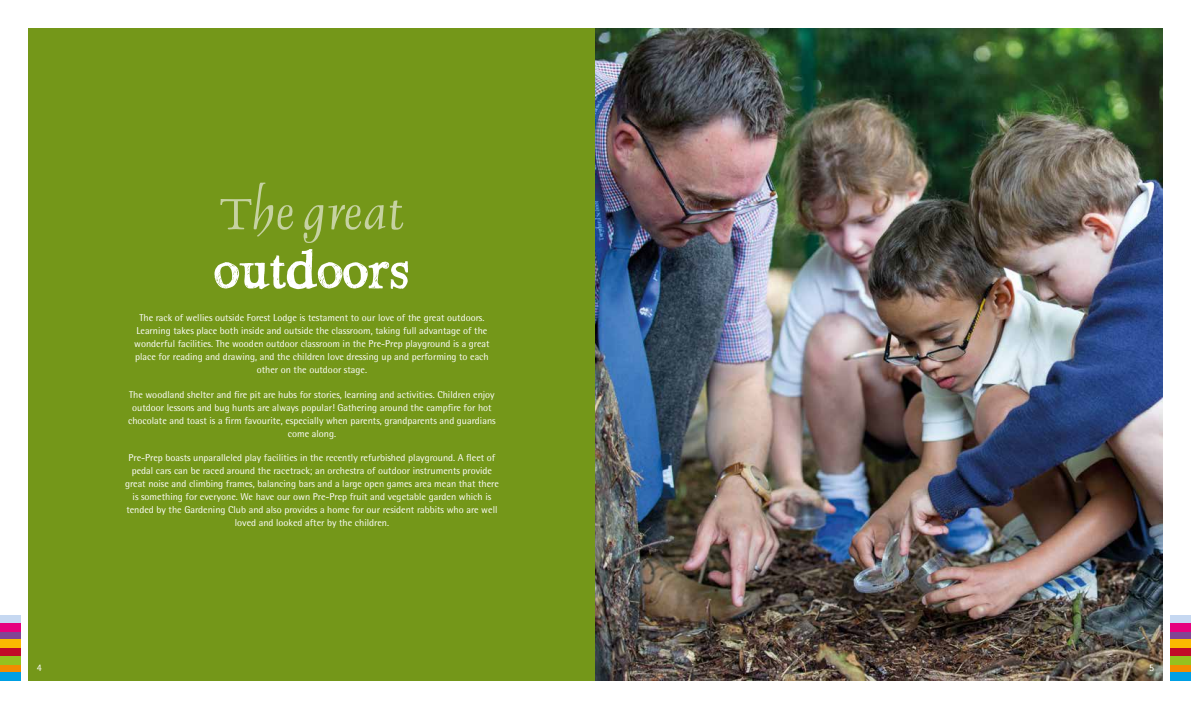
<style>
.page{position:relative;width:1191px;height:709px;background:#fff}
.page>*{position:absolute;margin:0;border:0;box-sizing:border-box;transform-origin:0 0}
.t1{font:62px "OPTI Delphin One";letter-spacing:-.005em;color:#c6d2a2}
.t2{font:57px "Hand Scribble Sketch Times";color:#fff}
.t3{font:10px/13px "Rotis Semi Sans Std";color:#fff;text-align:center}
</style>
<div class="page">
<div style="left:0;top:615px;width:21px;height:8px;background:#c6d8f1"></div>
<div style="left:0;top:631px;width:21px;height:8px;background:#814594"></div>
<div style="left:0;top:648px;width:21px;height:8px;background:#c10a27"></div>
<div style="left:0;top:664px;width:21px;height:8px;background:#f28c00"></div>
<div style="left:0;top:623px;width:21px;height:8px;background:#e6007d"></div>
<div style="left:0;top:639px;width:21px;height:9px;background:#fbba00"></div>
<div style="left:0;top:656px;width:21px;height:8px;background:#95c11f"></div>
<div style="left:0;top:672px;width:21px;height:8px;background:#009fe3"></div>
<div style="left:1169px;top:615px;width:22px;height:8px;background:#c6d8f1"></div>
<div style="left:1169px;top:631px;width:22px;height:8px;background:#814594"></div>
<div style="left:1169px;top:648px;width:22px;height:8px;background:#c10a27"></div>
<div style="left:1169px;top:664px;width:22px;height:8px;background:#f28c00"></div>
<div style="left:1169px;top:623px;width:22px;height:8px;background:#e6007d"></div>
<div style="left:1169px;top:639px;width:22px;height:9px;background:#fbba00"></div>
<div style="left:1169px;top:656px;width:22px;height:8px;background:#95c11f"></div>
<div style="left:1169px;top:672px;width:22px;height:8px;background:#009fe3"></div>
<div style="left:28px;top:28px;width:567px;height:652px;background:#749719"></div>
<img style="left:595px;top:28px;width:567px;height:652px">
<h1 class="t1" style="left:219px;top:182px;width:188px">The great</h1>
<h2 class="t2" style="left:214px;top:235px;width:197px">outdoors</h2>
<p class="t3" style="left:134px;top:311px;width:357px">The rack of wellies outside Forest Lodge is testament to our love of the great outdoors.<br>Learning takes place both inside and outside the classroom, taking full advantage of the wonderful facilities. The wooden outdoor classroom in the Pre-Prep playground is a great place for reading and drawing, and the children love dressing up and performing to each other on the outdoor stage.</p>
<p class="t3" style="left:128px;top:388px;width:369px">The woodland shelter and fire pit are hubs for stories, learning and activities. Children enjoy outdoor lessons and bug hunts are always popular! Gathering around the campfire for hot chocolate and toast is a firm favourite, especially when parents, grandparents and guardians come along.</p>
<p class="t3" style="left:125px;top:451px;width:375px">Pre-Prep boasts unparalleled play facilities in the recently refurbished playground. A fleet of pedal cars can be raced around the racetrack; an orchestra of outdoor instruments provide great noise and climbing frames, balancing bars and a large open games area mean that there is something for everyone. We have our own Pre-Prep fruit and vegetable garden which is tended by the Gardening Club and also provides a home for our resident rabbits who are well loved and looked after by the children.</p>
<p class="t3" style="left:37px;top:660px;width:7px">4</p>
<p class="t3" style="left:1149px;top:660px;width:7px">5</p>
</div>
